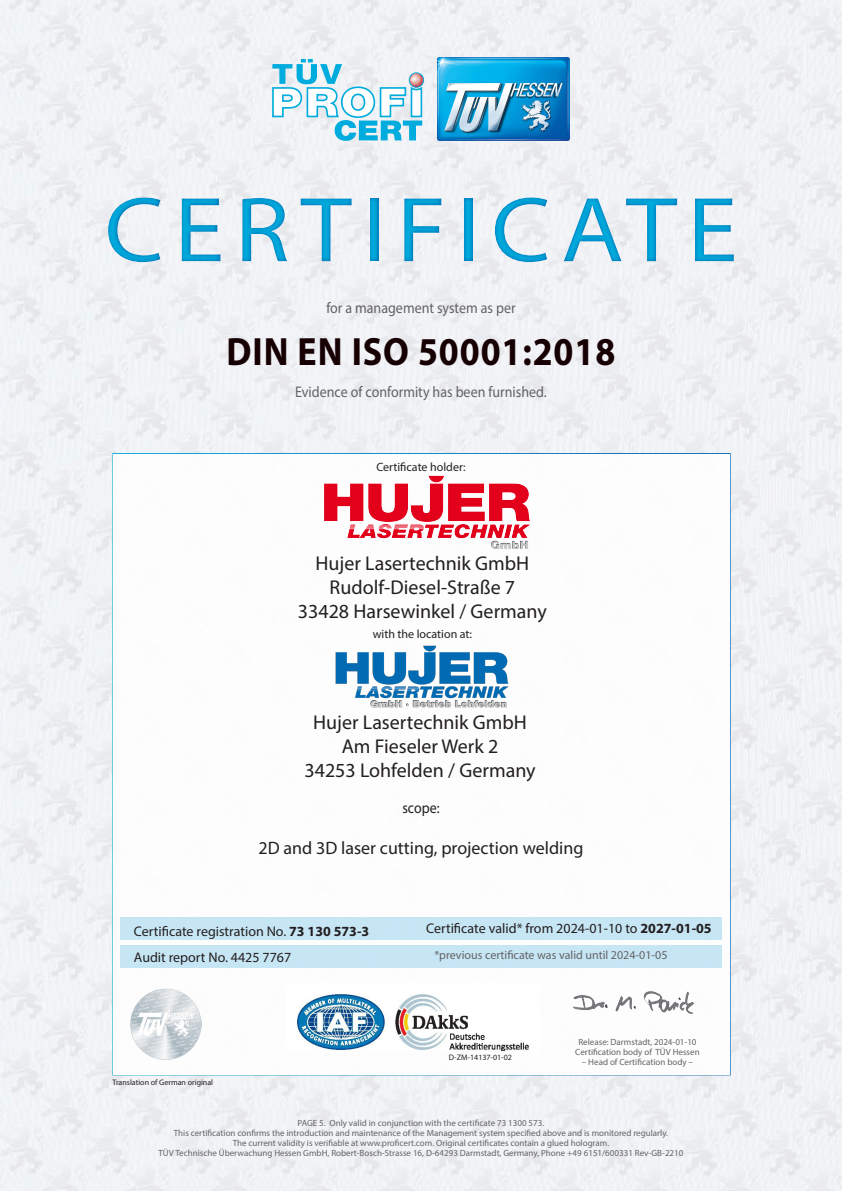
<style>
.page{position:relative;width:842px;height:1191px;background:#fff}
.page>*{position:absolute;margin:0;border:0;box-sizing:border-box;transform-origin:0 0}
.t1{font:93px "Myriad Pro";letter-spacing:.1em;color:#00acdd;scale:1.1 1}
.t2{font:700 39.6px "Myriad Pro";letter-spacing:.025em;color:#170003;scale:.91 1}
.t3{font:20px "Myriad Pro";color:#231f20}
.t4{font:18px "Myriad Pro";color:#231f20}
.t5{font:15.4px "Myriad Pro";color:#636366;scale:.91 1}
.t6{font:15.4px "Myriad Pro";color:#231f20;scale:.91 1}
.t7{font:14px "Myriad Pro";color:#231f20}
.t8{font:12px "Myriad Pro";color:#636366}
.t9{font:12px "Myriad Pro";color:#231f20}
.t10{font:9px/10px "Myriad Pro";color:#636366;text-align:center}
.t11{font:8px "Myriad Pro";color:#231f20}
.s1{font-weight:700}
</style>
<div class="page">
<img style="left:0;top:0;width:842px;height:1191px">
<img style="left:437px;top:57px;width:132px;height:83px">
<svg style="left:272px;top:59px;width:152px;height:82px"></svg>
<div style="left:112px;top:453px;width:619px;height:622px;background:#fff;border:2px solid #fff"></div>
<div style="left:120px;top:945px;width:602px;height:23px;background:#c1e4f4"></div>
<div style="left:121px;top:917px;width:601px;height:22px;background:#c1e4f4"></div>
<img style="left:744px;top:810px;width:77px;height:55px">
<img style="left:736px;top:724px;width:98px;height:40px">
<img style="left:735px;top:636px;width:95px;height:35px">
<img style="left:736px;top:549px;width:93px;height:35px">
<img style="left:737px;top:479px;width:91px;height:36px">
<div style="left:642px;top:1096px;width:99px;height:53px;background:#f0f1f4"></div>
<img style="left:573px;top:991px;width:121px;height:23px">
<img style="left:297px;top:994px;width:232px;height:57px">
<div style="left:0;top:172px;width:842px;height:114px;background:#006bb6;opacity:.75"></div>
<img style="left:130px;top:988px;width:71px;height:71px">
<img style="left:324px;top:475px;width:206px;height:75px">
<img style="left:335px;top:645px;width:174px;height:63px">
<h1 class="t1" style="left:104px;top:173px;width:577px">CERTIFICATE</h1>
<p class="t5" style="left:326px;top:298px;width:209px">for a management system as per</p>
<p class="t2" style="left:227px;top:326px;width:429px">DIN EN ISO 50001:2018</p>
<p class="t5" style="left:295px;top:382px;width:278px">Evidence of conformity has been furnished.</p>
<p class="t9" style="left:376px;top:459px;width:91px">Certificate holder:</p>
<p class="t3" style="left:315px;top:551px;width:215px">Hujer Lasertechnik GmbH</p>
<p class="t3" style="left:330px;top:575px;width:187px">Rudolf-Diesel-Straße 7</p>
<p class="t3" style="left:298px;top:599px;width:250px">33428 Harsewinkel / Germany</p>
<p class="t9" style="left:373px;top:626px;width:101px">with the location at:</p>
<p class="t3" style="left:313px;top:710px;width:215px">Hujer Lasertechnik GmbH</p>
<p class="t3" style="left:342px;top:734px;width:158px">Am Fieseler Werk 2</p>
<p class="t3" style="left:304px;top:758px;width:233px">34253 Lohfelden / Germany</p>
<p class="t6" style="left:402px;top:798px;width:42px">scope:</p>
<p class="t4" style="left:258px;top:837px;width:327px">2D and 3D laser cutting, projection welding</p>
<p class="t7" style="left:426px;top:919px;width:287px">Certificate valid* from 2024-01-10 to <span class="s1">2027-01-05</span></p>
<p class="t7" style="left:134px;top:922px;width:237px">Certificate registration No. <span class="s1">73 130 573-3</span></p>
<p class="t7" style="left:134px;top:948px;width:159px">Audit report No. 4425 7767</p>
<p class="t8" style="left:434px;top:947px;width:235px">*previous certificate was valid until 2024-01-05</p>
<p class="t11" style="left:112px;top:1077px;width:102px">Translation of German original</p>
<p class="t11" style="left:449px;top:1052px;width:65px">D-ZM-14137-01-02</p>
<p class="t10" style="left:575px;top:1037px;width:126px">Release: Darmstadt, 2024-01-10<br>Certification body of TÜV Hessen</p>
<p class="t10" style="left:582px;top:1057px;width:113px">– Head of Certification body –</p>
<p class="t10" style="left:298px;top:1118px;width:248px">PAGE 5. Only valid in conjunction with the certificate 73 1300 573.</p>
<p class="t10" style="left:174px;top:1128px;width:496px">This certification confirms the introduction and maintenance of the Management system specified above and is monitored regularly.</p>
<p class="t10" style="left:233px;top:1138px;width:378px">The current validity is verifiable at www.proficert.com. Original certificates contain a glued hologram.</p>
<p class="t10" style="left:159px;top:1148px;width:526px">TÜV Technische Überwachung Hessen GmbH, Robert-Bosch-Strasse 16, D-64293 Darmstadt, Germany, Phone +49 6151/600331 Rev-GB-2210</p>
</div>
